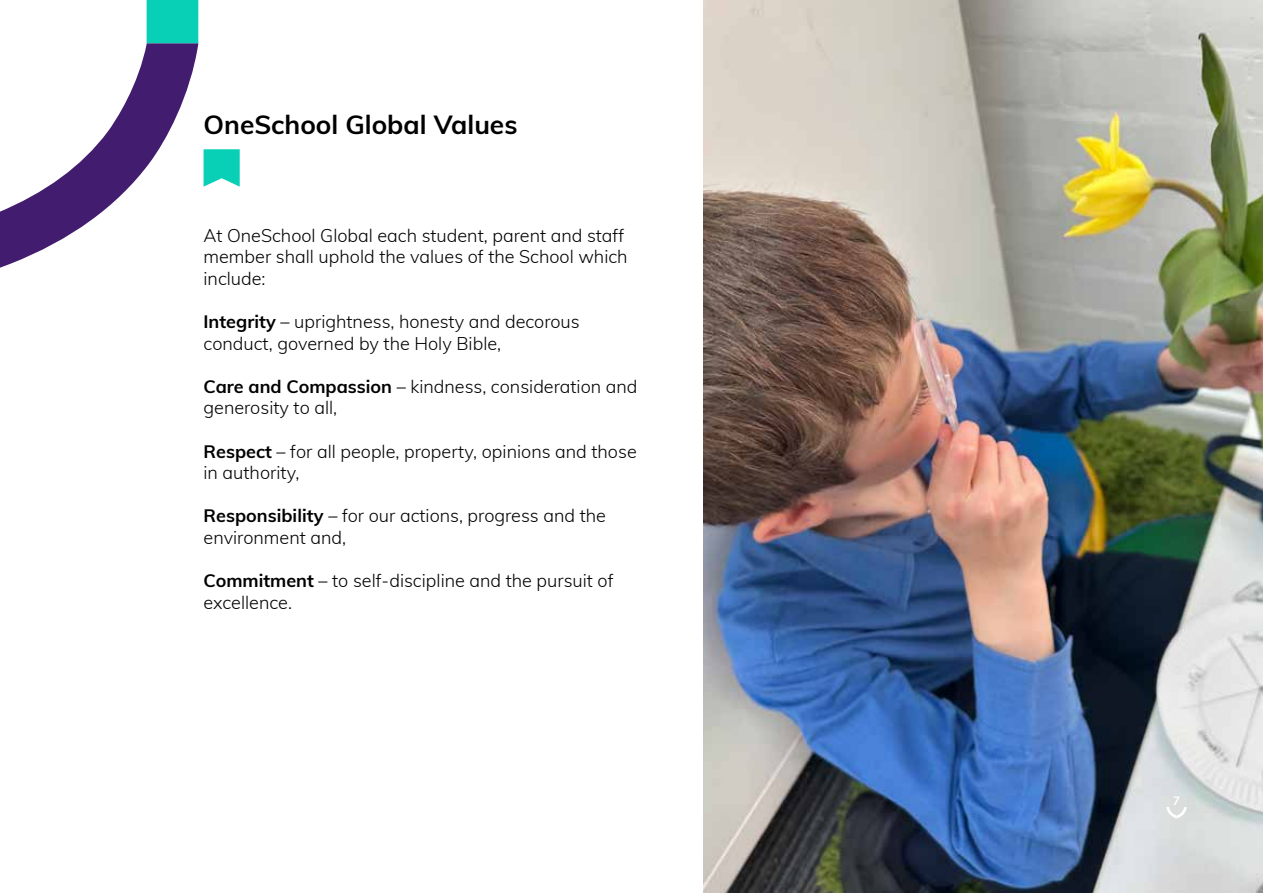
<style>
.page{position:relative;width:1263px;height:893px;background:#fff}
.page>*{position:absolute;margin:0;border:0;box-sizing:border-box;transform-origin:0 0}
.t1{font:700 26.25px "Muli";color:#000}
.t2{font:300 18px/21.6px "Muli";color:#000}
.t3{font:700 12px "Muli";color:#fff}
.s1{font-weight:700}
</style>
<div class="page">
<svg style="left:0;top:0;width:240px;height:268px"></svg>
<img style="left:703px;top:1px;width:560px;height:892px">
<svg style="left:1166px;top:807px;width:21px;height:12px"></svg>
<h1 class="t1" style="left:204px;top:106px;width:315px">OneSchool Global Values</h1>
<p class="t2" style="left:204px;top:223px;width:426px">At OneSchool Global each student, parent and staff member shall uphold the values of the School which include:</p>
<p class="t2" style="left:204px;top:310px;width:378px"><span class="s1">Integrity</span> – uprightness, honesty and decorous conduct, governed by the Holy Bible,</p>
<p class="t2" style="left:204px;top:375px;width:435px"><span class="s1">Care and Compassion</span> – kindness, consideration and generosity to all,</p>
<p class="t2" style="left:204px;top:439px;width:435px"><span class="s1">Respect</span> – for all people, property, opinions and those in authority,</p>
<p class="t2" style="left:204px;top:504px;width:404px"><span class="s1">Responsibility</span> – for our actions, progress and the environment and,</p>
<p class="t2" style="left:204px;top:569px;width:411px"><span class="s1">Commitment</span> – to self-discipline and the pursuit of excellence.</p>
<p class="t3" style="left:1173px;top:792px;width:9px">7</p>
</div>
